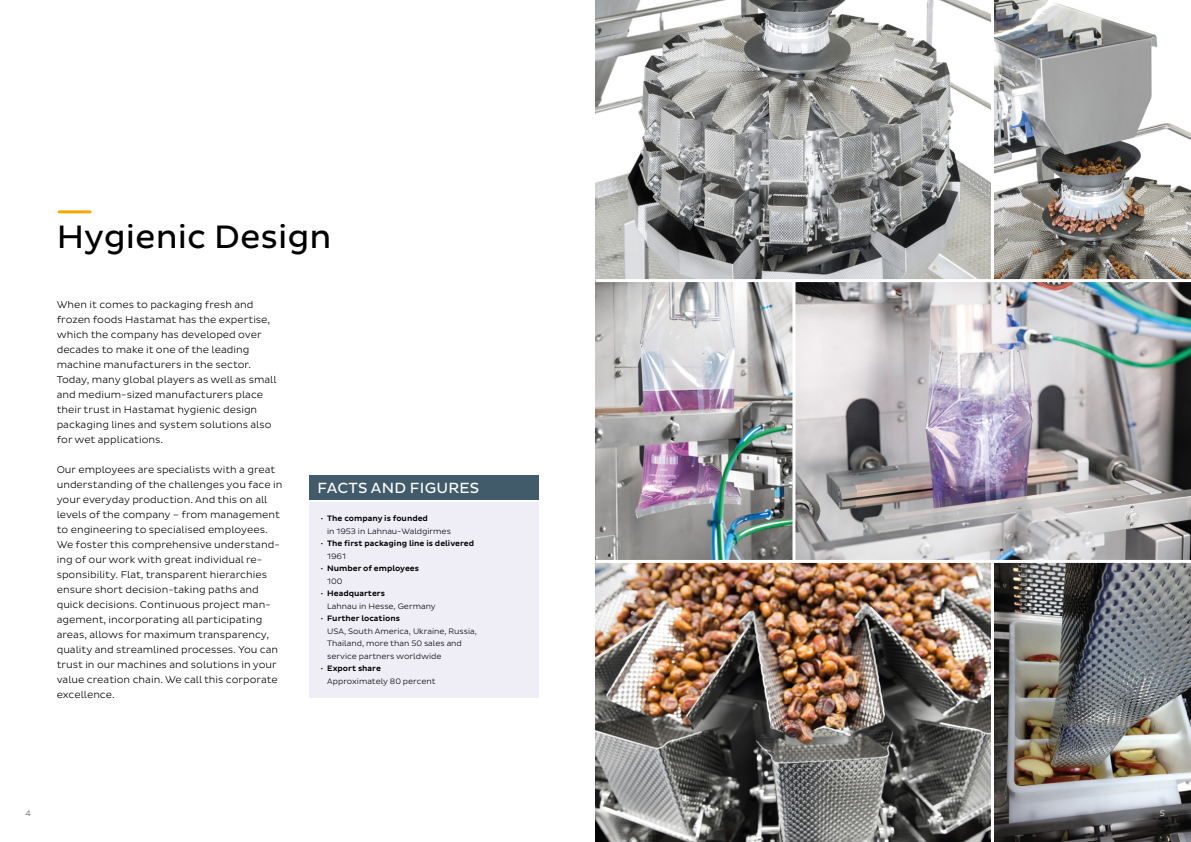
<style>
.page{position:relative;width:1191px;height:842px;background:#fff}
.page>*{position:absolute;margin:0;border:0;box-sizing:border-box;transform-origin:0 0}
.t1{font:33px "Pluto Sans";color:#000}
.t2{font:15px "Pluto Sans";letter-spacing:.015em;color:#fff}
.t3{font:300 10px/15px "Pluto Sans";color:#000}
.t4{font:300 8px/12.5px "Pluto Sans";color:#000}
.t5{font:500 8px "Pluto Sans";color:#000}
.t6{font:300 8px "Pluto Sans";color:#575756}
.t7{font:300 8px "Pluto Sans";color:#fff}
</style>
<div class="page">
<div style="left:309px;top:475px;width:230px;height:24px;background:#425b6b"></div>
<div style="left:309px;top:502px;width:230px;height:196px;background:#efedf5"></div>
<hr style="left:59px;top:210px;width:31px;height:3px;background:#f7a600">
<img style="left:795px;top:282px;width:396px;height:278px">
<img style="left:595px;top:563px;width:396px;height:279px">
<img style="left:595px;top:0;width:396px;height:279px">
<img style="left:595px;top:282px;width:197px;height:278px">
<img style="left:994px;top:563px;width:197px;height:279px">
<img style="left:994px;top:0;width:197px;height:279px">
<h1 class="t1" style="left:57px;top:217px;width:276px">Hygienic Design</h1>
<p class="t3" style="left:57px;top:297px;width:221px">When it comes to packaging fresh and frozen foods Hastamat has the expertise, which the company has developed over decades to make it one of the leading machine manufacturers in the sector.<br>Today, many global players as well as small and medium-sized manufacturers place their trust in Hastamat hygienic design packaging lines and system solutions also for wet applications.</p>
<p class="t3" style="left:57px;top:462px;width:227px">Our employees are specialists with a great understanding of the challenges you face in your everyday production. And this on all levels of the company – from management to engineering to specialised employees.<br>We foster this comprehensive understand&shy;ing of our work with great individual re&shy;sponsibility. Flat, transparent hierarchies ensure short decision-taking paths and quick decisions. Continuous project man&shy;agement, incorporating all participating areas, allows for maximum transparency, quality and streamlined processes. You can trust in our machines and solutions in your value creation chain. We call this corporate excellence.</p>
<h2 class="t2" style="left:317px;top:479px;width:163px">FACTS AND FIGURES</h2>
<p class="t5" style="left:321px;top:514px;width:109px">∙ The company is founded</p>
<p class="t4" style="left:327px;top:525px;width:125px">in 1953 in Lahnau-Waldgirmes</p>
<p class="t5" style="left:321px;top:539px;width:155px">∙ The first packaging line is delivered</p>
<p class="t4" style="left:327px;top:550px;width:20px">1961</p>
<p class="t5" style="left:321px;top:564px;width:100px">∙ Number of employees</p>
<p class="t4" style="left:327px;top:575px;width:17px">100</p>
<p class="t5" style="left:321px;top:589px;width:66px">∙ Headquarters</p>
<p class="t4" style="left:327px;top:600px;width:110px">Lahnau in Hesse, Germany</p>
<p class="t5" style="left:321px;top:614px;width:80px">∙ Further locations</p>
<p class="t4" style="left:327px;top:625px;width:151px">USA, South America, Ukraine, Russia,<br>Thailand, more than 50 sales and service partners worldwide</p>
<p class="t5" style="left:321px;top:664px;width:61px">∙ Export share</p>
<p class="t4" style="left:327px;top:675px;width:110px">Approximately 80 percent</p>
<p class="t6" style="left:25px;top:808px;width:7px">4</p>
<p class="t7" style="left:1159px;top:808px;width:7px">5</p>
</div>
